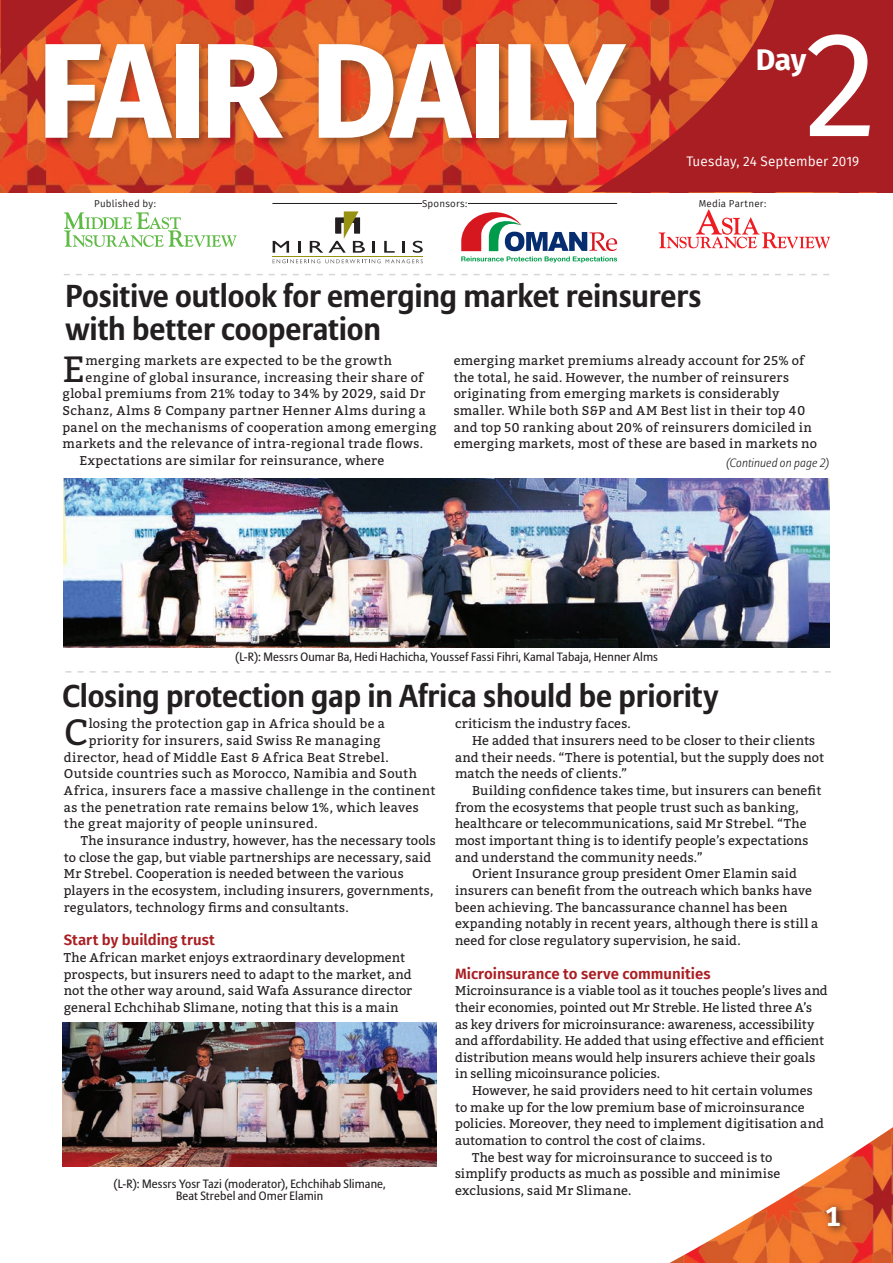
<style>
.page{position:relative;width:893px;height:1263px;background:#fff}
.page>*{position:absolute;margin:0;border:0;box-sizing:border-box;transform-origin:0 0}
.t1{font:150px "Fira Sans";color:#fff}
.t2{font:700 135px "Fira Sans";letter-spacing:-.06em;color:#fff}
.t3{font:36.6px "Bitter";color:#231f20}
.t4{font:700 31.5px/33px "Allianz Sans";letter-spacing:-.005em;color:#231f20}
.t5{font:700 30px "Fira Sans";color:#fff}
.t6{font:700 27px "Bitter";color:#fff}
.t7{font:600 15px "Fira Sans";letter-spacing:-.005em;color:#a91e22}
.t8{font:13.5px "Fira Sans";letter-spacing:.005em;color:#fff}
.t9{font:12.75px/16.6px "Bitter";letter-spacing:.015em;color:#231f20}
.t10{font:12.75px "Bitter";letter-spacing:.035em;color:#231f20}
.t11{font:12px/12px "Allianz Sans";letter-spacing:.01em;color:#231f20;text-align:center}
.t12{font:italic 300 12px "Allianz Sans";letter-spacing:.01em;color:#231f20}
.t13{font:9.75px "Fira Sans";letter-spacing:.02em;color:#231f20}
</style>
<div class="page">
<img style="left:669px;top:1127px;width:224px;height:136px">
<svg style="left:821px;top:1201px;width:29px;height:35px"></svg>
<svg style="left:1px;top:0;width:892px;height:192px;background:#ca3f25"></svg>
<div style="left:41px;top:40px;width:596px;height:110px;background:#231f20;opacity:.4"></div>
<svg style="left:64px;top:274px;width:765px;height:1px"></svg>
<svg style="left:64px;top:212px;width:173px;height:35px"></svg>
<svg style="left:658px;top:210px;width:172px;height:39px"></svg>
<svg style="left:461px;top:212px;width:156px;height:51px"></svg>
<hr style="left:272px;top:203px;width:345px;height:1px;background:#231f20">
<div style="left:422px;top:197px;width:45px;height:10px;background:#fff"></div>
<svg style="left:273px;top:241px;width:16px;height:12px"></svg>
<svg style="left:298px;top:241px;width:3px;height:12px"></svg>
<svg style="left:373px;top:241px;width:2px;height:12px"></svg>
<svg style="left:384px;top:241px;width:11px;height:12px"></svg>
<svg style="left:402px;top:241px;width:3px;height:12px"></svg>
<svg style="left:413px;top:241px;width:10px;height:12px"></svg>
<svg style="left:273px;top:259px;width:150px;height:4px"></svg>
<hr style="left:273px;top:256px;width:150px;height:1px;background:#979211">
<svg style="left:310px;top:211px;width:55px;height:42px"></svg>
<svg style="left:65px;top:671px;width:766px;height:2px"></svg>
<img style="left:64px;top:478px;width:765px;height:169px">
<img style="left:63px;top:1023px;width:374px;height:143px">
<h2 class="t2" style="left:37px;top:-23px;width:590px">FAIR DAILY</h2>
<h1 class="t1" style="left:804px;top:-28px;width:75px">2</h1>
<h3 class="t5" style="left:756px;top:34px;width:52px">Day</h3>
<p class="t8" style="left:686px;top:151px;width:174px">Tuesday, 24 September 2019</p>
<p class="t13" style="left:94px;top:196px;width:63px">Published by:</p>
<p class="t13" style="left:422px;top:196px;width:47px">Sponsors:</p>
<p class="t13" style="left:699px;top:196px;width:69px">Media Partner:</p>
<h3 class="t4" style="left:65px;top:280px;width:637px">Positive outlook for emerging market reinsurers with better cooperation</h3>
<p class="t9" style="left:454px;top:352px;width:365px">emerging market premiums already account for 25% of the total, he said. However, the number of reinsurers originating from emerging markets is considerably smaller. While both S&amp;P and AM Best list in their top 40 and top 50 ranking about 20% of reinsurers domiciled in emerging markets, most of these are based in markets no</p>
<h3 class="t3" style="left:62px;top:346px;width:24px">E</h3>
<p class="t9" style="left:86px;top:352px;width:308px">merging markets are expected to be the growth</p>
<p class="t9" style="left:86px;top:369px;width:339px">engine of global insurance, increasing their share of</p>
<p class="t9" style="left:62px;top:386px;width:364px">global premiums from 21% today to 34% by 2029, said Dr</p>
<p class="t10" style="left:62px;top:402px;width:365px">Schanz, Alms &amp; Company partner Henner Alms during a</p>
<p class="t9" style="left:62px;top:419px;width:376px">panel on the mechanisms of cooperation among emerging</p>
<p class="t9" style="left:62px;top:435px;width:362px">markets and the relevance of intra-regional trade flows.</p>
<p class="t9" style="left:79px;top:452px;width:306px">Expectations are similar for reinsurance, where</p>
<p class="t12" style="left:726px;top:456px;width:104px">(Continued on page 2)</p>
<p class="t11" style="left:235px;top:651px;width:424px">(L-R): Messrs Oumar Ba, Hedi Hachicha, Youssef Fassi Fihri, Kamal Tabaja, Henner Alms</p>
<h3 class="t4" style="left:62px;top:680px;width:657px">Closing protection gap in Africa should be priority</h3>
<h3 class="t3" style="left:64px;top:709px;width:26px">C</h3>
<p class="t9" style="left:89px;top:716px;width:298px">losing the protection gap in Africa should be a</p>
<p class="t9" style="left:89px;top:732px;width:293px">priority for insurers, said Swiss Re managing</p>
<p class="t9" style="left:64px;top:749px;width:326px">director, head of Middle East &amp; Africa Beat Strebel.</p>
<p class="t9" style="left:64px;top:766px;width:355px">Outside countries such as Morocco, Namibia and South</p>
<p class="t9" style="left:64px;top:782px;width:373px">Africa, insurers face a massive challenge in the continent</p>
<p class="t9" style="left:64px;top:799px;width:357px">as the penetration rate remains below 1%, which leaves</p>
<p class="t9" style="left:64px;top:816px;width:255px">the great majority of people uninsured.</p>
<p class="t9" style="left:81px;top:832px;width:357px">The insurance industry, however, has the necessary tools</p>
<p class="t9" style="left:64px;top:849px;width:369px">to close the gap, but viable partnerships are necessary, said</p>
<p class="t9" style="left:64px;top:866px;width:341px">Mr Strebel. Cooperation is needed between the various</p>
<p class="t9" style="left:64px;top:882px;width:371px">players in the ecosystem, including insurers, governments,</p>
<p class="t9" style="left:64px;top:899px;width:286px">regulators, technology firms and consultants.</p>
<p class="t7" style="left:64px;top:928px;width:153px">Start by building trust</p>
<p class="t9" style="left:64px;top:949px;width:350px">The African market enjoys extraordinary development prospects, but insurers need to adapt to the market, and not the other way around, said Wafa Assurance director general Echchihab Slimane, noting that this is a main</p>
<p class="t11" style="left:114px;top:1179px;width:274px">(L-R): Messrs Yosr Tazi (moderator), Echchihab Slimane,<br>Beat Strebel and Omer Elamin</p>
<p class="t9" style="left:455px;top:716px;width:177px">criticism the industry faces.</p>
<p class="t9" style="left:472px;top:732px;width:345px">He added that insurers need to be closer to their clients</p>
<p class="t9" style="left:455px;top:749px;width:371px">and their needs. “There is potential, but the supply does not</p>
<p class="t9" style="left:455px;top:766px;width:174px">match the needs of clients.”</p>
<p class="t9" style="left:472px;top:782px;width:351px">Building confidence takes time, but insurers can benefit</p>
<p class="t9" style="left:455px;top:799px;width:345px">from the ecosystems that people trust such as banking,</p>
<p class="t9" style="left:455px;top:816px;width:353px">healthcare or telecommunications, said Mr Strebel. “The</p>
<p class="t9" style="left:455px;top:832px;width:355px">most important thing is to identify people’s expectations</p>
<p class="t9" style="left:455px;top:849px;width:249px">and understand the community needs.”</p>
<p class="t9" style="left:472px;top:866px;width:326px">Orient Insurance group president Omer Elamin said</p>
<p class="t9" style="left:455px;top:882px;width:359px">insurers can benefit from the outreach which banks have</p>
<p class="t9" style="left:455px;top:899px;width:334px">been achieving. The bancassurance channel has been</p>
<p class="t9" style="left:455px;top:916px;width:365px">expanding notably in recent years, although there is still a</p>
<p class="t9" style="left:455px;top:932px;width:287px">need for close regulatory supervision, he said.</p>
<p class="t7" style="left:455px;top:961px;width:257px">Microinsurance to serve communities</p>
<p class="t9" style="left:455px;top:982px;width:374px">Microinsurance is a viable tool as it touches people’s lives and their economies, pointed out Mr Streble. He listed three A’s as key drivers for microinsurance: awareness, accessibility and affordability. He added that using effective and efficient distribution means would help insurers achieve their goals in selling micoinsurance policies.</p>
<p class="t9" style="left:472px;top:1082px;width:342px">However, he said providers need to hit certain volumes</p>
<p class="t9" style="left:455px;top:1099px;width:351px">to make up for the low premium base of microinsurance</p>
<p class="t9" style="left:455px;top:1116px;width:370px">policies. Moreover, they need to implement digitisation and</p>
<p class="t9" style="left:455px;top:1132px;width:252px">automation to control the cost of claims.</p>
<p class="t9" style="left:472px;top:1149px;width:302px">The best way for microinsurance to succeed is to</p>
<p class="t9" style="left:455px;top:1166px;width:327px">simplify products as much as possible and minimise</p>
<p class="t9" style="left:455px;top:1182px;width:178px">exclusions, said Mr Slimane.</p>
<h3 class="t6" style="left:826px;top:1199px;width:16px">1</h3>
</div>
